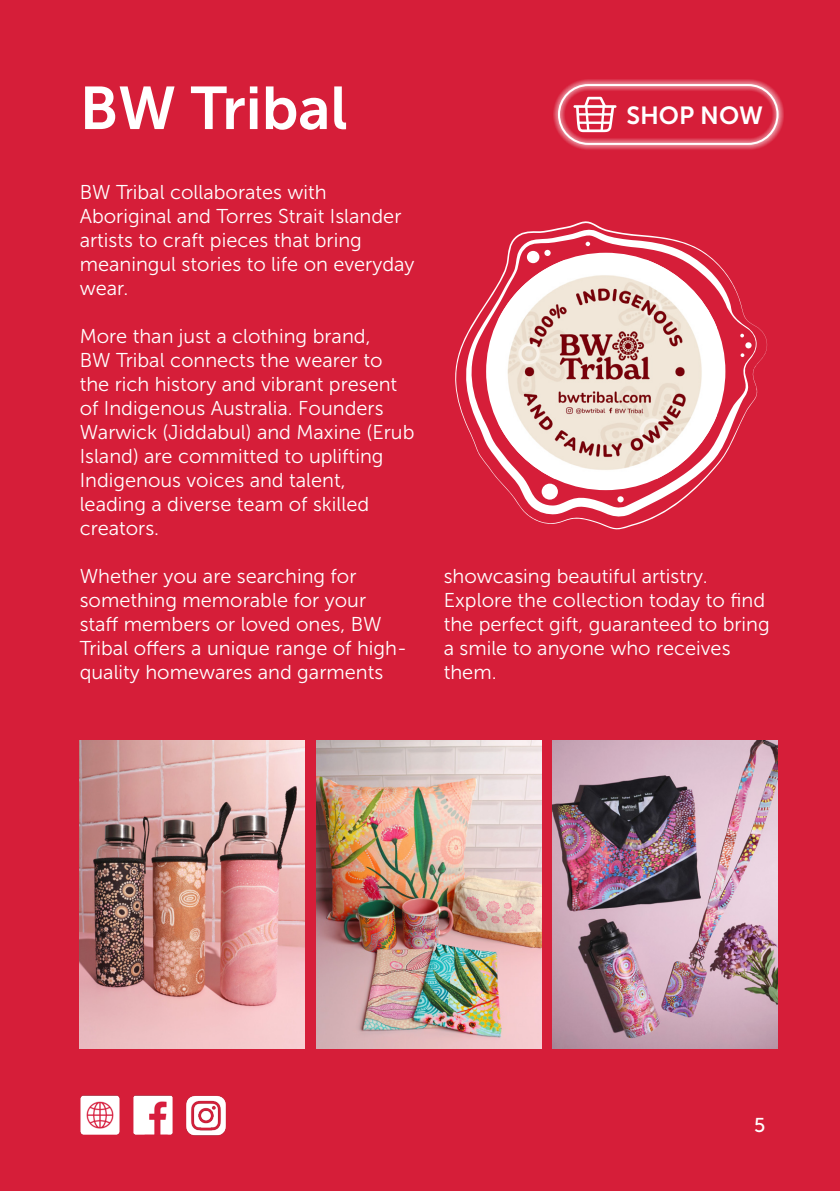
<style>
.page{position:relative;width:840px;height:1191px;background:#fff}
.page>*{position:absolute;margin:0;border:0;box-sizing:border-box;transform-origin:0 0}
.t1{font:60px "Museo Sans 700";color:#fff}
.t2{font:24.8px "Museo Sans 700";color:#fff}
.t3{font:20px/24px "Museo Sans 300";color:#fff}
.t4{font:20px "Museo Sans 500";color:#fff}
</style>
<div class="page">
<div style="left:0;top:0;width:839px;height:1191px;background:#d61e39"></div>
<svg style="left:553px;top:79px;width:230px;height:71px"></svg>
<div style="left:557px;top:84px;width:221px;height:61px;border:2px solid #fff;border-radius:29px"></div>
<img style="left:133px;top:1095px;width:40px;height:40px">
<img style="left:80px;top:1095px;width:40px;height:40px">
<img style="left:186px;top:1095px;width:40px;height:40px">
<img style="left:80px;top:740px;width:224px;height:308px">
<img style="left:316px;top:740px;width:225px;height:308px">
<img style="left:552px;top:740px;width:225px;height:308px">
<svg style="left:455px;top:221px;width:311px;height:309px"></svg>
<h1 class="t1" style="left:80px;top:75px;width:269px">BW Tribal</h1>
<p class="t2" style="left:626px;top:101px;width:138px">SHOP NOW</p>
<p class="t3" style="left:80px;top:180px;width:336px">BW Tribal collaborates with<br>Aboriginal and Torres Strait Islander artists to craft pieces that bring meaningul stories to life on everyday wear.</p>
<p class="t3" style="left:80px;top:324px;width:336px">More than just a clothing brand,<br>BW Tribal connects the wearer to the rich history and vibrant present of Indigenous Australia. Founders<br>Warwick (Jiddabul) and Maxine (Erub<br>Island) are committed to uplifting<br>Indigenous voices and talent, leading a diverse team of skilled creators.</p>
<p class="t3" style="left:80px;top:564px;width:328px">Whether you are searching for something memorable for your staff members or loved ones, BW<br>Tribal offers a unique range of high&shy;quality homewares and garments</p>
<p class="t3" style="left:443px;top:564px;width:327px">showcasing beautiful artistry.<br>Explore the collection today to find the perfect gift, guaranteed to bring a smile to anyone who receives them.</p>
<p class="t4" style="left:753px;top:1114px;width:13px">5</p>
</div>
